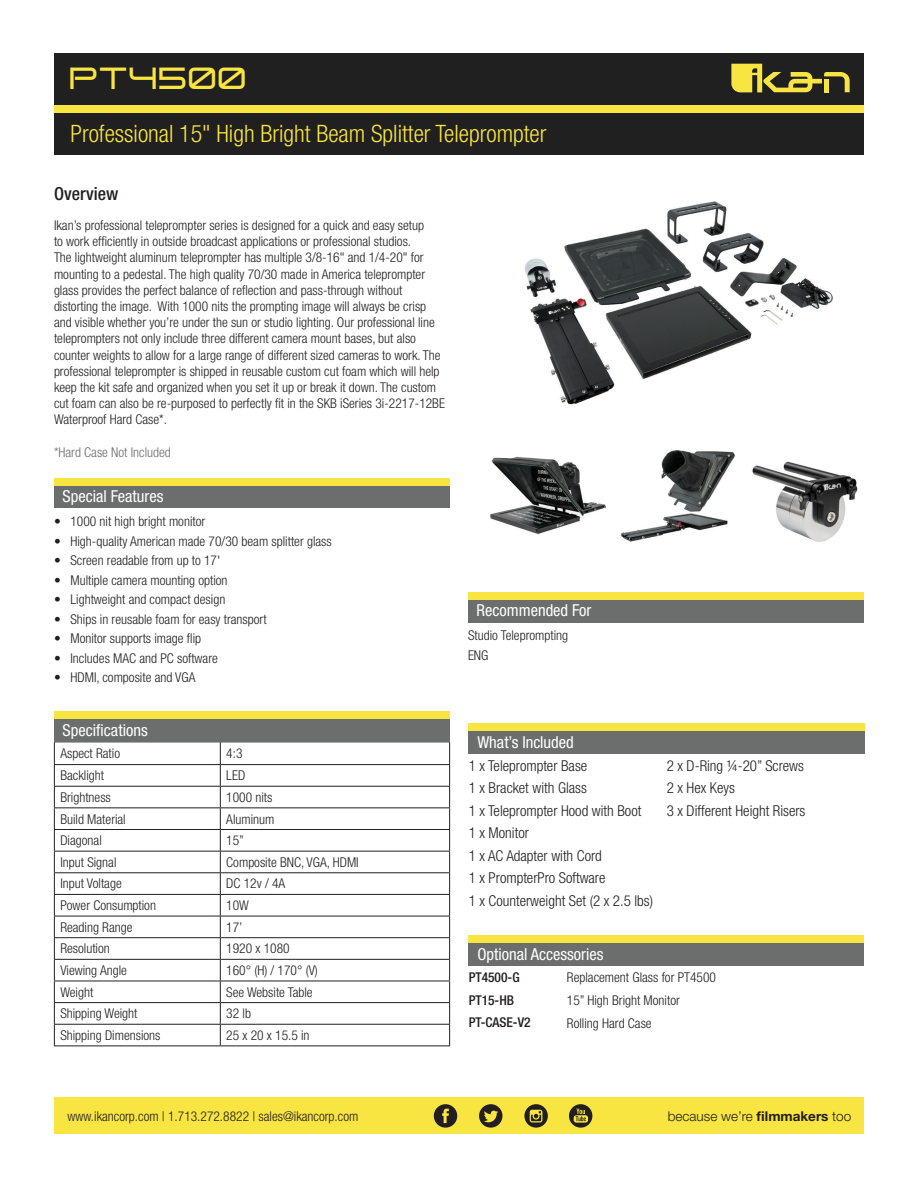
<style>
.page{position:relative;width:918px;height:1188px;background:#fff}
.page>*{position:absolute;margin:0;border:0;box-sizing:border-box;transform-origin:0 0}
.t1{font:700 30px "Expansiva";color:#f8e541}
.t2{font:300 condensed 24px "Helvetica Neue LT Std";color:#f8e541}
.t3{font:500 condensed 18px "Helvetica Neue LT Std";color:#231f20}
.t4{font:condensed 16.5px "Helvetica Neue LT Std";color:#fff}
.t5{font:300 condensed 15px/22.5px "Helvetica Neue LT Std";color:#231f20}
.t6{font:300 condensed 13.5px/16.2px "Helvetica Neue LT Std";color:#231f20}
.t7{font:300 condensed 13.5px "Helvetica Neue LT Std";color:#212020}
.t8{font:300 13.5px "Helvetica Neue LT Std";color:#231f20}
.t9{font:500 condensed 13.5px/22.5px "Helvetica Neue LT Std";color:#231f20}
.t10{font:300 condensed 13.5px "Helvetica Neue LT Std";color:#6c6d6d}
.s1{font-weight:700}
</style>
<div class="page">
<div style="left:54px;top:1098px;width:810px;height:36px;background:#f8e541"></div>
<svg style="left:434px;top:1104px;width:23px;height:24px"></svg>
<svg style="left:569px;top:1104px;width:23px;height:24px"></svg>
<svg style="left:524px;top:1104px;width:24px;height:24px"></svg>
<svg style="left:479px;top:1104px;width:23px;height:24px"></svg>
<div style="left:55px;top:53px;width:809px;height:102px;background:#212020"></div>
<div style="left:55px;top:105px;width:809px;height:7px;background:#f8e541"></div>
<svg style="left:731px;top:64px;width:119px;height:28px"></svg>
<svg style="left:55px;top:808px;width:394px;height:173px"></svg>
<hr style="left:54px;top:742px;width:166px;height:1px;background:#231f20">
<hr style="left:220px;top:742px;width:230px;height:1px;background:#231f20">
<hr style="left:54px;top:764px;width:166px;height:1px;background:#231f20">
<hr style="left:220px;top:764px;width:230px;height:1px;background:#231f20">
<hr style="left:54px;top:786px;width:166px;height:1px;background:#231f20">
<hr style="left:220px;top:786px;width:230px;height:1px;background:#231f20">
<hr style="left:54px;top:807px;width:166px;height:1px;background:#231f20">
<hr style="left:220px;top:807px;width:230px;height:1px;background:#231f20">
<hr style="left:54px;top:829px;width:166px;height:1px;background:#231f20">
<hr style="left:220px;top:829px;width:230px;height:1px;background:#231f20">
<hr style="left:54px;top:851px;width:166px;height:1px;background:#231f20">
<hr style="left:220px;top:851px;width:230px;height:1px;background:#231f20">
<hr style="left:54px;top:872px;width:166px;height:1px;background:#231f20">
<hr style="left:220px;top:872px;width:230px;height:1px;background:#231f20">
<hr style="left:54px;top:894px;width:166px;height:1px;background:#231f20">
<hr style="left:220px;top:894px;width:230px;height:1px;background:#231f20">
<hr style="left:54px;top:916px;width:166px;height:1px;background:#231f20">
<hr style="left:220px;top:916px;width:230px;height:1px;background:#231f20">
<hr style="left:54px;top:937px;width:166px;height:1px;background:#231f20">
<hr style="left:220px;top:937px;width:230px;height:1px;background:#231f20">
<hr style="left:54px;top:959px;width:166px;height:1px;background:#231f20">
<hr style="left:220px;top:959px;width:230px;height:1px;background:#231f20">
<hr style="left:54px;top:981px;width:166px;height:1px;background:#231f20">
<hr style="left:220px;top:981px;width:230px;height:1px;background:#231f20">
<hr style="left:54px;top:1002px;width:166px;height:1px;background:#231f20">
<hr style="left:220px;top:1002px;width:230px;height:1px;background:#231f20">
<hr style="left:54px;top:1024px;width:166px;height:1px;background:#231f20">
<svg style="left:54px;top:742px;width:1px;height:304px"></svg>
<hr style="left:220px;top:1024px;width:230px;height:1px;background:#231f20">
<svg style="left:220px;top:742px;width:1px;height:304px"></svg>
<svg style="left:449px;top:742px;width:1px;height:304px"></svg>
<hr style="left:54px;top:1046px;width:166px;height:1px;background:#231f20">
<hr style="left:220px;top:1046px;width:230px;height:1px;background:#231f20">
<div style="left:469px;top:939px;width:395px;height:26px;background:#6c6d6d"></div>
<div style="left:54px;top:715px;width:396px;height:27px;background:#6c6d6d"></div>
<div style="left:54px;top:482px;width:396px;height:26px;background:#6c6d6d"></div>
<div style="left:54px;top:712px;width:396px;height:7px;background:#f8e541"></div>
<div style="left:54px;top:479px;width:396px;height:7px;background:#f8e541"></div>
<div style="left:469px;top:936px;width:395px;height:7px;background:#f8e541"></div>
<img style="left:524px;top:201px;width:309px;height:204px">
<img style="left:490px;top:456px;width:116px;height:78px">
<img style="left:620px;top:450px;width:115px;height:92px">
<img style="left:752px;top:461px;width:106px;height:81px">
<div style="left:469px;top:727px;width:396px;height:26px;background:#6c6d6d"></div>
<div style="left:468px;top:596px;width:396px;height:27px;background:#6c6d6d"></div>
<div style="left:469px;top:724px;width:396px;height:7px;background:#f8e541"></div>
<div style="left:468px;top:593px;width:396px;height:7px;background:#f8e541"></div>
<h1 class="t1" style="left:70px;top:59px;width:180px">PT4500</h1>
<h2 class="t2" style="left:70px;top:120px;width:478px">Professional 15" High Bright Beam Splitter Teleprompter</h2>
<h3 class="t3" style="left:54px;top:182px;width:66px">Overview</h3>
<p class="t6" style="left:54px;top:217px;width:393px">Ikan’s professional teleprompter series is designed for a quick and easy setup<br>to work efficiently in outside broadcast applications or professional studios.<br>The lightweight aluminum teleprompter has multiple 3/8-16" and 1/4-20" for mounting to a pedestal. The high quality 70/30 made in America teleprompter glass provides the perfect balance of reflection and pass-through without distorting the image. With 1000 nits the prompting image will always be crisp and visible whether you’re under the sun or studio lighting. Our professional line teleprompters not only include three different camera mount bases, but also counter weights to allow for a large range of different sized cameras to work. The professional teleprompter is shipped in reusable custom cut foam which will help keep the kit safe and organized when you set it up or break it down. The custom cut foam can also be re-purposed to perfectly fit in the SKB iSeries 3i-2217-12BE Waterproof Hard Case*.</p>
<p class="t10" style="left:54px;top:444px;width:118px">*Hard Case Not Included</p>
<p class="t4" style="left:63px;top:487px;width:102px">Special Features</p>
<p class="t6" style="left:54px;top:513px;width:153px">• 1000 nit high bright monitor</p>
<p class="t6" style="left:54px;top:533px;width:279px">• High-quality American made 70/30 beam splitter glass</p>
<p class="t6" style="left:54px;top:552px;width:168px">• Screen readable from up to 17'</p>
<p class="t6" style="left:54px;top:572px;width:175px">• Multiple camera mounting option</p>
<p class="t6" style="left:54px;top:591px;width:173px">• Lightweight and compact design</p>
<p class="t6" style="left:54px;top:611px;width:214px">• Ships in reusable foam for easy transport</p>
<p class="t6" style="left:54px;top:630px;width:149px">• Monitor supports image flip</p>
<p class="t6" style="left:54px;top:650px;width:165px">• Includes MAC and PC software</p>
<p class="t6" style="left:54px;top:669px;width:143px">• HDMI, composite and VGA</p>
<p class="t4" style="left:63px;top:721px;width:87px">Specifications</p>
<p class="t7" style="left:60px;top:745px;width:61px">Aspect Ratio</p>
<p class="t7" style="left:226px;top:745px;width:18px">4:3</p>
<p class="t7" style="left:60px;top:768px;width:45px">Backlight</p>
<p class="t7" style="left:226px;top:768px;width:20px">LED</p>
<p class="t7" style="left:60px;top:789px;width:52px">Brightness</p>
<p class="t7" style="left:226px;top:789px;width:48px">1000 nits</p>
<p class="t7" style="left:60px;top:811px;width:67px">Build Material</p>
<p class="t7" style="left:226px;top:811px;width:50px">Aluminum</p>
<p class="t7" style="left:60px;top:833px;width:43px">Diagonal</p>
<p class="t7" style="left:226px;top:833px;width:19px">15”</p>
<p class="t7" style="left:60px;top:854px;width:58px">Input Signal</p>
<p class="t7" style="left:226px;top:854px;width:134px">Composite BNC, VGA, HDMI</p>
<p class="t7" style="left:60px;top:876px;width:63px">Input Voltage</p>
<p class="t7" style="left:226px;top:876px;width:60px">DC 12v / 4A</p>
<p class="t7" style="left:60px;top:898px;width:97px">Power Consumption</p>
<p class="t7" style="left:226px;top:898px;width:24px">10W</p>
<p class="t7" style="left:60px;top:919px;width:74px">Reading Range</p>
<p class="t7" style="left:226px;top:919px;width:18px">17’</p>
<p class="t7" style="left:60px;top:941px;width:51px">Resolution</p>
<p class="t7" style="left:226px;top:941px;width:65px">1920 x 1080</p>
<p class="t7" style="left:60px;top:962px;width:68px">Viewing Angle</p>
<p class="t7" style="left:226px;top:962px;width:93px">160° (H) / 170° (V)</p>
<p class="t7" style="left:60px;top:984px;width:34px">Weight</p>
<p class="t7" style="left:226px;top:984px;width:88px">See Website Table</p>
<p class="t7" style="left:60px;top:1006px;width:79px">Shipping Weight</p>
<p class="t7" style="left:226px;top:1006px;width:26px">32 lb</p>
<p class="t7" style="left:60px;top:1027px;width:102px">Shipping Dimensions</p>
<p class="t7" style="left:226px;top:1027px;width:85px">25 x 20 x 15.5 in</p>
<p class="t4" style="left:477px;top:601px;width:116px">Recommended For</p>
<p class="t6" style="left:468px;top:626px;width:102px;line-height:19.5px">Studio Teleprompting<br>ENG</p>
<p class="t4" style="left:477px;top:733px;width:98px">What’s Included</p>
<p class="t5" style="left:469px;top:754px;width:186px">1 x Teleprompter Base<br>1 x Bracket with Glass<br>1 x Teleprompter Hood with Boot<br>1 x Monitor<br>1 x AC Adapter with Cord<br>1 x PrompterPro Software<br>1 x Counterweight Set (2 x 2.5 lbs)</p>
<p class="t5" style="left:667px;top:754px;width:140px">2 x D-Ring ¼-20” Screws<br>2 x Hex Keys<br>3 x Different Height Risers</p>
<p class="t4" style="left:477px;top:945px;width:128px">Optional Accessories</p>
<p class="t9" style="left:469px;top:966px;width:63px">PT4500-G<br>PT15-HB<br>PT-CASE-V2</p>
<p class="t6" style="left:567px;top:966px;width:151px;line-height:22.5px">Replacement Glass for PT4500<br>15” High Bright Monitor<br>Rolling Hard Case</p>
<p class="t6" style="left:68px;top:1108px;width:292px">www.ikancorp.com | 1.713.272.8822 | sales@ikancorp.com</p>
<p class="t8" style="left:668px;top:1108px;width:185px">because we’re <span class="s1">filmmakers</span> too</p>
</div>
